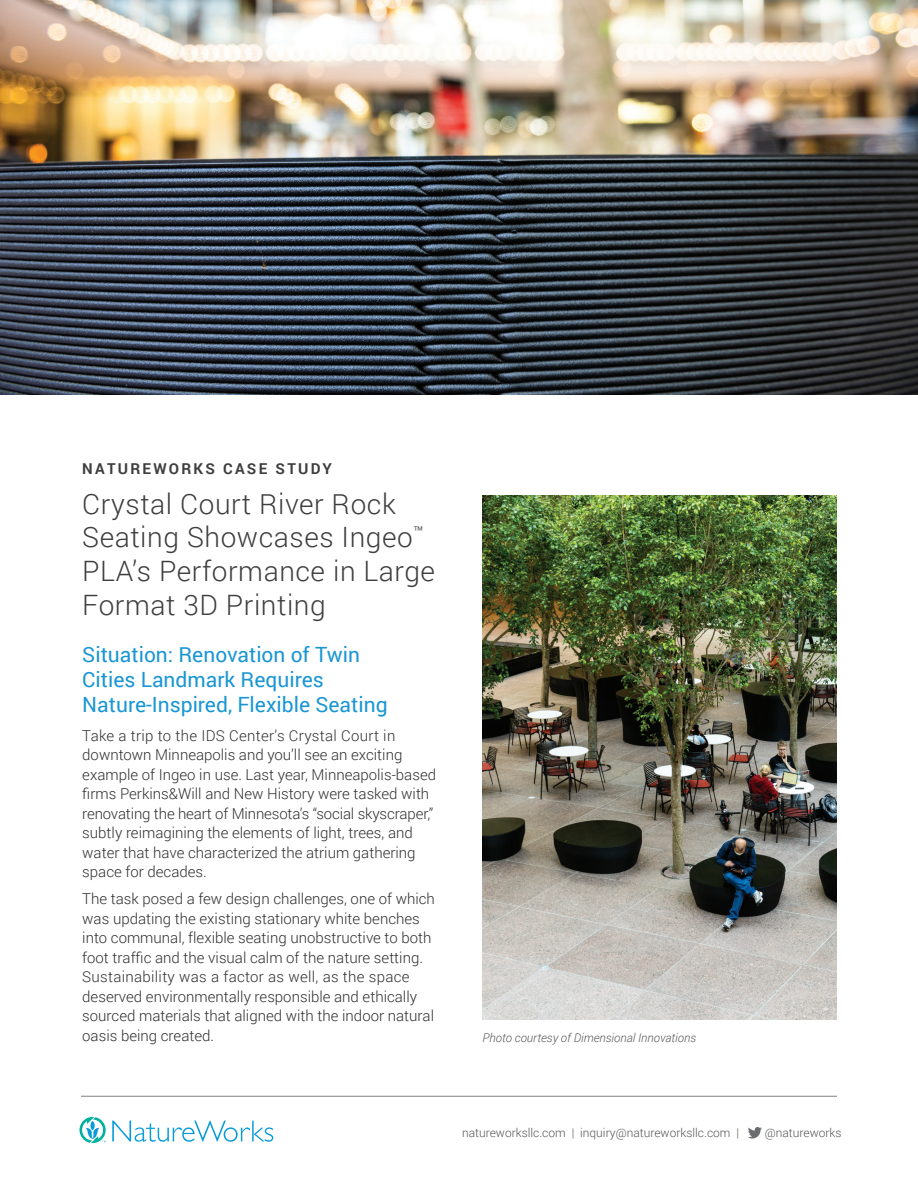
<style>
.page{position:relative;width:918px;height:1188px;background:#fff}
.page>*{position:absolute;margin:0;border:0;box-sizing:border-box;transform-origin:0 0}
.t1{font:300 28.05px/33.8px "Roboto";letter-spacing:.02em;color:#3e3e3f}
.t2{font:21px/25.2px "Roboto";color:#1a96d3}
.t3{font:300 15px/19.5px "Roboto";color:#312f30}
.t4{font:700 15px "Roboto";letter-spacing:.15em;color:#3e3e3f}
.t5{font:300 12px "Roboto";color:#57585a}
.t6{font:italic 300 12px "Roboto";color:#57585a}
</style>
<div class="page">
<svg style="left:112px;top:1121px;width:161px;height:21px"></svg>
<svg style="left:80px;top:1117px;width:26px;height:26px"></svg>
<svg style="left:748px;top:1127px;width:14px;height:12px"></svg>
<hr style="left:81px;top:1096px;width:756px;height:1px;background:#808285">
<img style="left:0;top:0;width:918px;height:395px">
<img style="left:483px;top:495px;width:354px;height:525px">
<p class="t4" style="left:82px;top:458px;width:251px">NATUREWORKS CASE STUDY</p>
<h1 class="t1" style="left:82px;top:486px;width:354px">Crystal Court River Rock<br>Seating Showcases Ingeo<sup>™<br></sup>PLA’s Performance in Large<br>Format 3D Printing</h1>
<h2 class="t2" style="left:82px;top:641px;width:307px">Situation: Renovation of Twin<br>Cities Landmark Requires<br>Nature-Inspired, Flexible Seating</h2>
<p class="t3" style="left:82px;top:725px;width:355px">Take a trip to the IDS Center’s Crystal Court in downtown Minneapolis and you’ll see an exciting example of Ingeo in use. Last year, Minneapolis-based firms Perkins&amp;Will and New History were tasked with renovating the heart of Minnesota’s “social skyscraper,” subtly reimagining the elements of light, trees, and water that have characterized the atrium gathering space for decades.</p>
<p class="t3" style="left:82px;top:889px;width:354px">The task posed a few design challenges, one of which was updating the existing stationary white benches into communal, flexible seating unobstructive to both foot traffic and the visual calm of the nature setting.<br>Sustainability was a factor as well, as the space deserved environmentally responsible and ethically sourced materials that aligned with the indoor natural oasis being created.</p>
<p class="t6" style="left:483px;top:1029px;width:215px">Photo courtesy of Dimensional Innovations</p>
<p class="t5" style="left:462px;top:1125px;width:279px">natureworksllc.com | inquiry@natureworksllc.com |</p>
<p class="t5" style="left:765px;top:1125px;width:78px">@natureworks</p>
</div>
